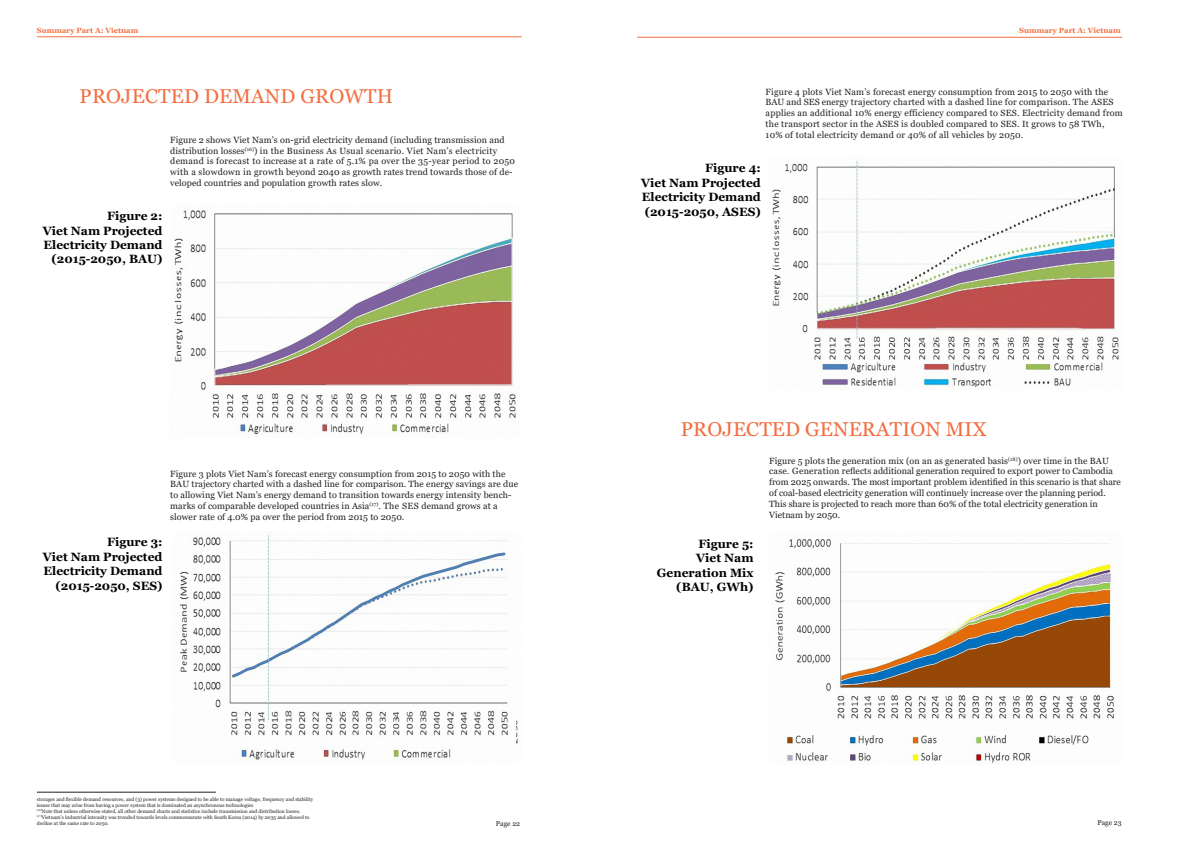
<style>
.page{position:relative;width:1191px;height:842px;background:#fff}
.page>*{position:absolute;margin:0;border:0;box-sizing:border-box;transform-origin:0 0}
.t1{font:20px "Georgia";letter-spacing:.01em;color:#f36f42}
.t2{font:700 12px/14.4px "Georgia";color:#000;text-align:right}
.t3{font:9px/10.8px "Georgia";letter-spacing:.01em;color:#231f20}
.t4{font:700 7.5px "Georgia";color:#f36f42}
.t5{font:7px "Georgia";color:#231f20}
.t6{font:5px/6px "Georgia";color:#231f20}
</style>
<div class="page">
<img style="left:174px;top:210px;width:342px;height:227px">
<img style="left:180px;top:534px;width:338px;height:227px">
<hr style="left:37px;top:792px;width:179px;height:1px;background:#231f20">
<img style="left:772px;top:159px;width:347px;height:231px">
<img style="left:775px;top:539px;width:339px;height:226px">
<hr style="left:37px;top:36px;width:485px;height:1px;background:#f36f42">
<hr style="left:637px;top:37px;width:485px;height:1px;background:#f36f42">
<p class="t4" style="left:37px;top:26px;width:103px">Summary Part A: Vietnam</p>
<p class="t4" style="left:1019px;top:26px;width:103px">Summary Part A: Vietnam</p>
<p class="t1" style="left:80px;top:84px;width:315px">PROJECTED DEMAND GROWTH</p>
<p class="t3" style="left:170px;top:135px;width:346px">Figure 2 shows Viet Nam’s on-grid electricity demand (including transmission and distribution losses<sup>(16)</sup>) in the Business As Usual scenario. Viet Nam’s electricity demand is forecast to increase at a rate of 5.1% pa over the 35-year period to 2050 with a slowdown in growth beyond 2040 as growth rates trend towards those of de&shy;veloped countries and population growth rates slow.</p>
<p class="t2" style="left:107px;top:209px;width:57px">Figure 2:</p>
<p class="t2" style="left:43px;top:223px;width:121px">Viet Nam Projected</p>
<p class="t2" style="left:44px;top:238px;width:120px">Electricity Demand (2015-2050, BAU)</p>
<p class="t3" style="left:170px;top:468px;width:349px">Figure 3 plots Viet Nam’s forecast energy consumption from 2015 to 2050 with the BAU trajectory charted with a dashed line for comparison. The energy savings are due to allowing Viet Nam’s energy demand to transition towards energy intensity bench&shy;marks of comparable developed countries in Asia<sup>(17)</sup>. The SES demand grows at a slower rate of 4.0% pa over the period from 2015 to 2050.</p>
<p class="t2" style="left:107px;top:535px;width:57px">Figure 3:</p>
<p class="t2" style="left:43px;top:549px;width:121px">Viet Nam Projected<br>Electricity Demand (2015-2050, SES)</p>
<p class="t3" style="left:765px;top:86px;width:359px">Figure 4 plots Viet Nam’s forecast energy consumption from 2015 to 2050 with the BAU and SES energy trajectory charted with a dashed line for comparison. The ASES applies an additional 10% energy efficiency compared to SES. Electricity demand from the transport sector in the ASES is doubled compared to SES. It grows to 58 TWh, 10% of total electricity demand or 40% of all vehicles by 2050.</p>
<p class="t2" style="left:705px;top:161px;width:57px">Figure 4:</p>
<p class="t2" style="left:641px;top:175px;width:121px;text-align:justify">Viet Nam Projected Electricity Demand (2015-2050, ASES)</p>
<p class="t1" style="left:681px;top:417px;width:307px">PROJECTED GENERATION MIX</p>
<p class="t3" style="left:769px;top:455px;width:353px">Figure 5 plots the generation mix (on an as generated basis<sup>(18)</sup>) over time in the BAU case. Generation reflects additional generation required to export power to Cambodia from 2025 onwards. The most important problem identified in this scenario is that share of coal-based electricity generation will continuely increase over the planning period.<br>This share is projected to reach more than 60% of the total electricity generation in Vietnam by 2050.</p>
<p class="t2" style="left:698px;top:536px;width:57px">Figure 5:</p>
<p class="t2" style="left:696px;top:551px;width:59px">Viet Nam</p>
<p class="t2" style="left:657px;top:565px;width:98px">Generation Mix (BAU, GWh)</p>
<p class="t6" style="left:37px;top:796px;width:278px">storages and flexible demand resources, and (3) power systems designed to be able to manage voltage, frequency and stability issues that may arise from having a power system that is dominated an asynchronous technologies</p>
<p class="t6" style="left:37px;top:808px;width:265px"><sup>(16)</sup>Note that unless otherwise stated, all other demand charts and statistics include transmission and distribution losses.</p>
<p class="t6" style="left:37px;top:814px;width:274px"><sup>(17)</sup>Vietnam’s industrial intensity was trended towards levels commensurate with South Korea (2014) by 2035 and allowed to decline at the same rate to 2050.</p>
<p class="t5" style="left:496px;top:819px;width:26px">Page 22</p>
<p class="t5" style="left:1097px;top:819px;width:26px">Page 23</p>
</div>
